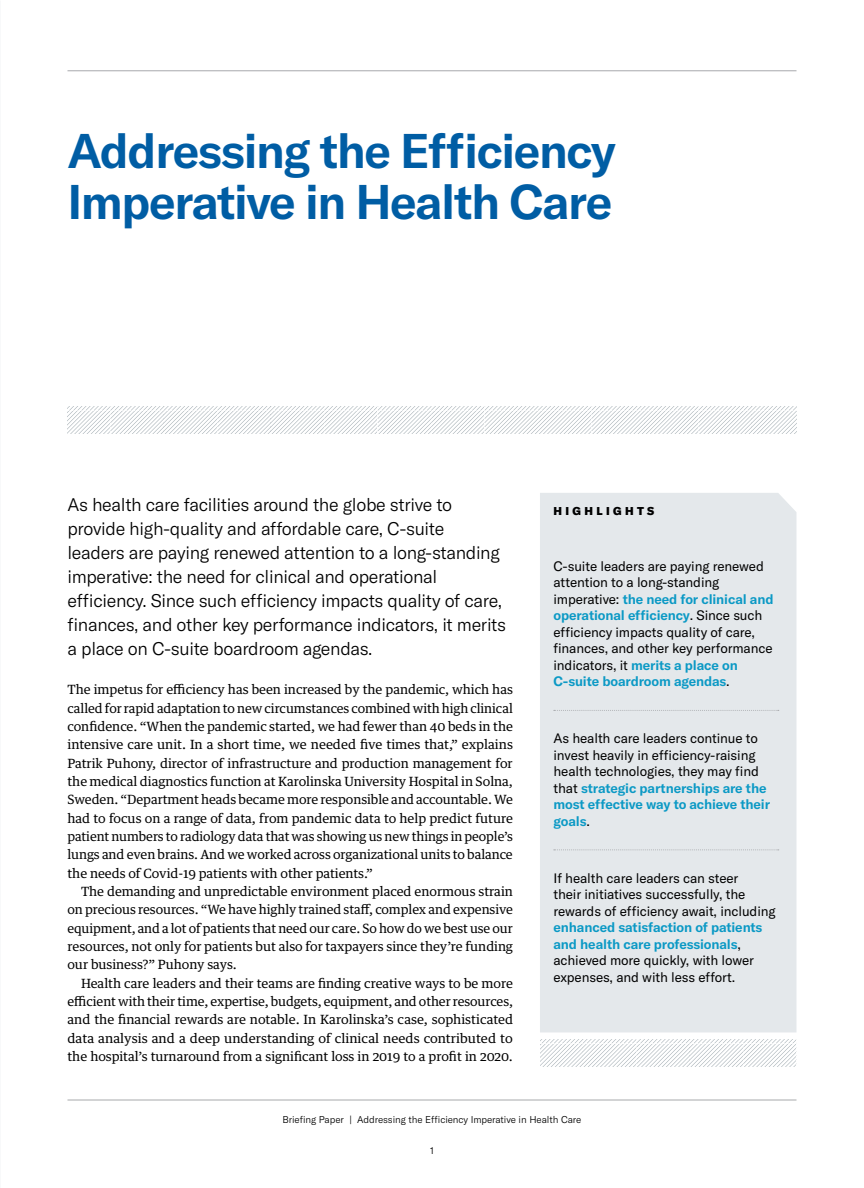
<style>
.page{position:relative;width:864px;height:1188px;background:#fff}
.page>*{position:absolute;margin:0;border:0;box-sizing:border-box;transform-origin:0 0}
.INT_TITLE{font:600 48px/51px "GT America";letter-spacing:-.03em;color:#005da4}
.INT_INTRO{font:300 18px/24px "GT America";letter-spacing:-.02em;color:#000}
.HIGHLIGHTS_NO_CHARTS{font:13.5px/16.5px "GT America";letter-spacing:-.01em;color:#000}
.INT_BODY_FIRST{font:12.75px/18.3px "Guardian Text Egyp HBR";letter-spacing:-.005em;color:#000;text-align:justify}
.INT_BODY{font:12.75px/18.3px "Guardian Text Egyp HBR";letter-spacing:-.005em;color:#000;text-align:justify}
.HIGHLIGHTS_B-HED{font:900 11.25px "GT America";letter-spacing:.3em;color:#000}
.t1{font:300 9.75px "GT America";letter-spacing:-.01em;color:#000}
.s1{font-weight:600;color:#0b99c5}
</style>
<div class="page">
<div style="left:540px;top:493px;width:256px;height:539px;background:#e4e8eb"></div>
<svg style="left:68px;top:407px;width:728px;height:27px"></svg>
<svg style="left:540px;top:1040px;width:256px;height:26px"></svg>
<hr style="left:68px;top:1100px;width:728px;height:1px;background:#a7a9ac">
<hr style="left:68px;top:70px;width:728px;height:1px;background:#a7a9ac">
<svg style="left:554px;top:710px;width:225px;height:1px"></svg>
<svg style="left:554px;top:850px;width:225px;height:1px"></svg>
<p class="INT_TITLE" style="left:68px;top:125px;width:550px">Addressing the Efficiency<br>Imperative in Health Care</p>
<p class="INT_INTRO" style="left:68px;top:493px;width:440px">As health care facilities around the globe strive to provide high-quality and affordable care, C-suite leaders are paying renewed attention to a long-standing imperative: the need for clinical and operational efficiency. Since such efficiency impacts quality of care, finances, and other key performance indicators, it merits a place on C-suite boardroom agendas.</p>
<p class="INT_BODY_FIRST" style="left:68px;top:679px;width:447px">The impetus for efficiency has been increased by the pandemic, which has called for rapid adaptation to new circumstances combined with high clinical confidence. “When the pandemic started, we had fewer than 40 beds in the intensive care unit. In a short time, we needed five times that,” explains Patrik Puhony, director of infrastructure and production management for the medical diagnostics function at Karolinska University Hospital in Solna, Sweden. “Department heads became more responsible and accountable. We had to focus on a range of data, from pandemic data to help predict future patient numbers to radiology data that was showing us new things in people’s lungs and even brains. And we worked across organizational units to balance the needs of Covid-19 patients with other patients.”</p>
<p class="INT_BODY" style="left:68px;top:881px;width:447px;text-indent:14px">The demanding and unpredictable environment placed enormous strain on precious resources. “We have highly trained staff, complex and expensive equipment, and a lot of patients that need our care. So how do we best use our resources, not only for patients but also for taxpayers since they’re funding our business?” Puhony says.</p>
<p class="INT_BODY" style="left:68px;top:973px;width:447px;text-indent:14px">Health care leaders and their teams are finding creative ways to be more efficient with their time, expertise, budgets, equipment, and other resources, and the financial rewards are notable. In Karolinska’s case, sophisticated data analysis and a deep understanding of clinical needs contributed to the hospital’s turnaround from a significant loss in 2019 to a profit in 2020.</p>
<p class="HIGHLIGHTS_B-HED" style="left:554px;top:504px;width:102px">HIGHLIGHTS</p>
<p class="HIGHLIGHTS_NO_CHARTS" style="left:554px;top:558px;width:222px">C-suite leaders are paying renewed attention to a long-standing imperative: <span class="s1">the need for clinical and operational efficiency</span>. Since such efficiency impacts quality of care, finances, and other key performance indicators, it <span class="s1">merits a place on C-suite boardroom agendas</span>.</p>
<p class="HIGHLIGHTS_NO_CHARTS" style="left:554px;top:730px;width:218px">As health care leaders continue to invest heavily in efficiency-raising health technologies, they may find that <span class="s1">strategic partnerships are the most effective way to achieve their goals</span>.</p>
<p class="HIGHLIGHTS_NO_CHARTS" style="left:554px;top:870px;width:224px">If health care leaders can steer<br>their initiatives successfully, the rewards of efficiency await, including <span class="s1">enhanced satisfaction of patients and health care professionals</span>, achieved more quickly, with lower expenses, and with less effort.</p>
<p class="t1" style="left:283px;top:1114px;width:300px">Briefing Paper | Addressing the Efficiency Imperative in Health Care</p>
<p class="t1" style="left:430px;top:1145px;width:5px">1</p>
</div>
